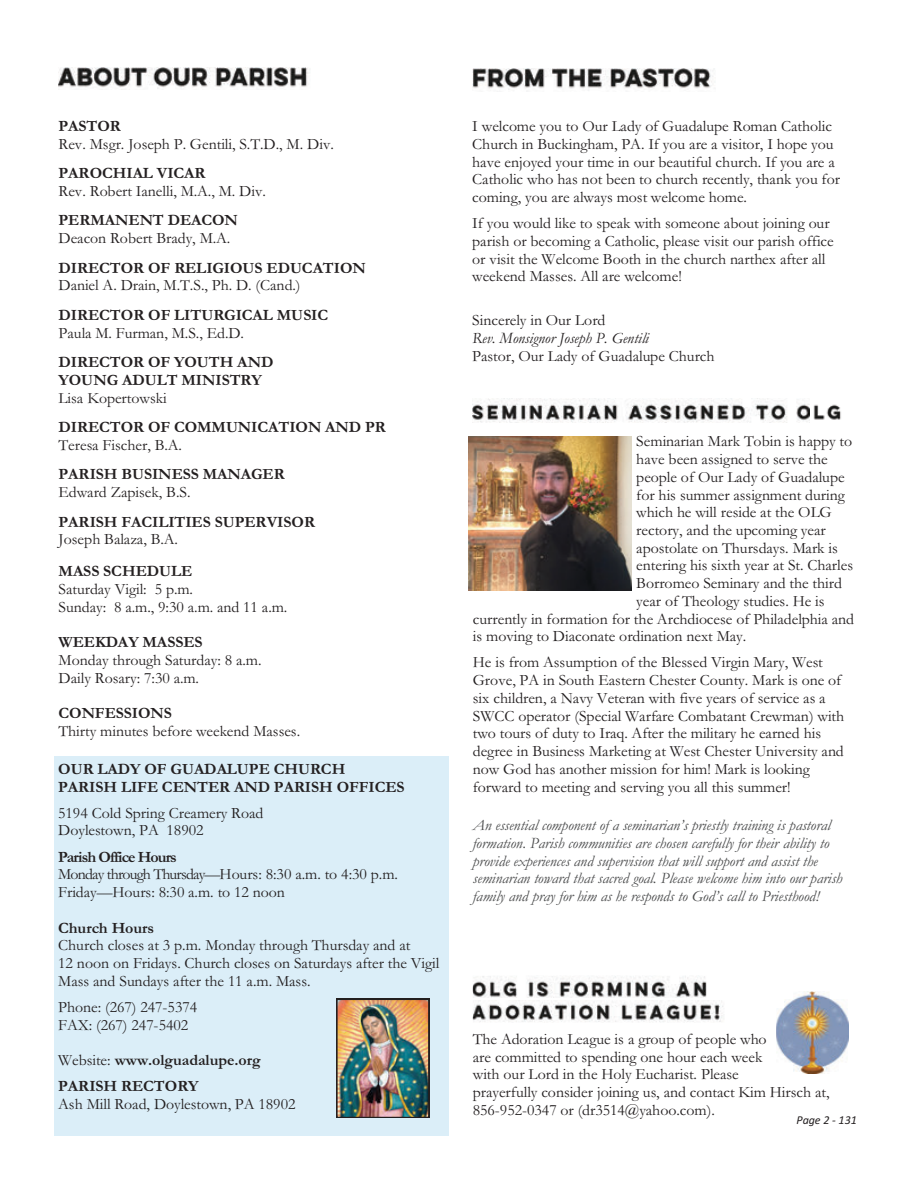
<style>
.page{position:relative;width:918px;height:1188px;background:#fff}
.page>*{position:absolute;margin:0;border:0;box-sizing:border-box;transform-origin:0 0}
.t1{font:15.9px/17.7px "Garamond";color:#231f20}
.t2{font:700 15.9px/17.7px "Garamond";color:#231f20}
.t3{font:italic 15.9px/17.7px "Garamond";color:#474849}
.t4{font:italic 15.9px "Garamond";color:#231f20}
.t5{font:700 15.9px "Garamond";letter-spacing:-.055em;color:#231f20}
.t6{font:italic 12px "Calibri";color:#231f20}
.s1{font-weight:400}
</style>
<div class="page">
<div style="left:54px;top:756px;width:394px;height:380px;background:#dbeef8"></div>
<img style="left:473px;top:68px;width:242px;height:23px">
<img style="left:58px;top:67px;width:252px;height:23px">
<img style="left:336px;top:999px;width:93px;height:119px">
<img style="left:473px;top:976px;width:234px;height:22px">
<img style="left:473px;top:1000px;width:250px;height:22px">
<img style="left:776px;top:991px;width:73px;height:82px">
<img style="left:473px;top:399px;width:368px;height:23px">
<img style="left:469px;top:437px;width:163px;height:154px">
<p class="t2" style="left:59px;top:118px;width:64px">PASTOR</p>
<p class="t1" style="left:59px;top:137px;width:277px">Rev. Msgr. Joseph P. Gentili, S.T.D., M. Div.</p>
<p class="t2" style="left:59px;top:165px;width:149px">PAROCHIAL VICAR</p>
<p class="t1" style="left:59px;top:184px;width:209px">Rev. Robert Ianelli, M.A., M. Div.</p>
<p class="t2" style="left:59px;top:213px;width:181px">PERMANENT DEACON</p>
<p class="t1" style="left:59px;top:231px;width:173px">Deacon Robert Brady, M.A.</p>
<p class="t2" style="left:59px;top:260px;width:309px">DIRECTOR OF RELIGIOUS EDUCATION</p>
<p class="t1" style="left:59px;top:278px;width:244px">Daniel A. Drain, M.T.S., Ph. D. (Cand.)</p>
<p class="t2" style="left:59px;top:307px;width:271px">DIRECTOR OF LITURGICAL MUSIC</p>
<p class="t1" style="left:59px;top:326px;width:187px">Paula M. Furman, M.S., Ed.D.</p>
<p class="t2" style="left:59px;top:354px;width:216px">DIRECTOR OF YOUTH AND<br>YOUNG ADULT MINISTRY</p>
<p class="t1" style="left:59px;top:391px;width:110px">Lisa Kopertowski</p>
<p class="t2" style="left:59px;top:419px;width:329px">DIRECTOR OF COMMUNICATION AND PR</p>
<p class="t1" style="left:59px;top:438px;width:125px">Teresa Fischer, B.A.</p>
<p class="t2" style="left:59px;top:467px;width:228px">PARISH BUSINESS MANAGER</p>
<p class="t1" style="left:59px;top:485px;width:134px">Edward Zapisek, B.S.</p>
<p class="t2" style="left:59px;top:514px;width:258px">PARISH FACILITIES SUPERVISOR</p>
<p class="t1" style="left:59px;top:532px;width:121px">Joseph Balaza, B.A.</p>
<p class="t2" style="left:59px;top:564px;width:135px">MASS SCHEDULE</p>
<p class="t1" style="left:59px;top:582px;width:230px">Saturday Vigil: 5 p.m.<br>Sunday: 8 a.m., 9:30 a.m. and 11 a.m.</p>
<p class="t2" style="left:59px;top:635px;width:146px">WEEKDAY MASSES</p>
<p class="t1" style="left:59px;top:653px;width:205px">Monday through Saturday: 8 a.m.<br>Daily Rosary: 7:30 a.m.</p>
<p class="t2" style="left:59px;top:706px;width:115px">CONFESSIONS</p>
<p class="t1" style="left:59px;top:724px;width:243px">Thirty minutes before weekend Masses.</p>
<p class="t2" style="left:58px;top:761px;width:348px">OUR LADY OF GUADALUPE CHURCH<br>PARISH LIFE CENTER AND PARISH OFFICES</p>
<p class="t1" style="left:58px;top:806px;width:207px">5194 Cold Spring Creamery Road<br>Doylestown, PA 18902</p>
<p class="t5" style="left:58px;top:850px;width:120px">Parish Office Hours</p>
<p class="t1" style="left:58px;top:867px;width:341px">Monday through Thursday—Hours: 8:30 a.m. to 4:30 p.m.<br>Friday—Hours: 8:30 a.m. to 12 noon</p>
<p class="t2" style="left:58px;top:920px;width:97px">Church Hours</p>
<p class="t1" style="left:58px;top:938px;width:383px">Church closes at 3 p.m. Monday through Thursday and at<br>12 noon on Fridays. Church closes on Saturdays after the Vigil<br>Mass and Sundays after the 11 a.m. Mass.</p>
<p class="t1" style="left:58px;top:1000px;width:141px">Phone: (267) 247-5374<br>FAX: (267) 247-5402</p>
<p class="t2" style="left:58px;top:1048px;width:204px;line-height:26.1px"><span class="s1">Website:</span> www.olguadalupe.org<br>PARISH RECTORY</p>
<p class="t1" style="left:58px;top:1097px;width:239px">Ash Mill Road, Doylestown, PA 18902</p>
<p class="t1" style="left:472px;top:119px;width:369px">I welcome you to Our Lady of Guadalupe Roman Catholic Church in Buckingham, PA. If you are a visitor, I hope you have enjoyed your time in our beautiful church. If you are a Catholic who has not been to church recently, thank you for coming, you are always most welcome home.</p>
<p class="t1" style="left:472px;top:216px;width:363px">If you would like to speak with someone about joining our parish or becoming a Catholic, please visit our parish office or visit the Welcome Booth in the church narthex after all weekend Masses. All are welcome!</p>
<p class="t1" style="left:472px;top:313px;width:135px">Sincerely in Our Lord</p>
<p class="t4" style="left:472px;top:333px;width:178px">Rev. Monsignor Joseph P. Gentili</p>
<p class="t1" style="left:472px;top:349px;width:244px">Pastor, Our Lady of Guadalupe Church</p>
<p class="t1" style="left:636px;top:434px;width:218px">Seminarian Mark Tobin is happy to</p>
<p class="t1" style="left:636px;top:452px;width:193px">have been assigned to serve the</p>
<p class="t1" style="left:636px;top:470px;width:210px">people of Our Lady of Guadalupe</p>
<p class="t1" style="left:636px;top:488px;width:210px">for his summer assignment during</p>
<p class="t1" style="left:636px;top:505px;width:197px">which he will reside at the OLG</p>
<p class="t1" style="left:636px;top:523px;width:191px">rectory, and the upcoming year</p>
<p class="t1" style="left:636px;top:541px;width:203px">apostolate on Thursdays. Mark is</p>
<p class="t1" style="left:636px;top:558px;width:218px">entering his sixth year at St. Charles</p>
<p class="t1" style="left:636px;top:576px;width:207px">Borromeo Seminary and the third</p>
<p class="t1" style="left:636px;top:594px;width:190px">year of Theology studies. He is</p>
<p class="t1" style="left:473px;top:612px;width:383px">currently in formation for the Archdiocese of Philadelphia and</p>
<p class="t1" style="left:473px;top:629px;width:275px">is moving to Diaconate ordination next May.</p>
<p class="t1" style="left:473px;top:655px;width:373px">He is from Assumption of the Blessed Virgin Mary, West Grove, PA in South Eastern Chester County. Mark is one of six children, a Navy Veteran with five years of service as a SWCC operator (Special Warfare Combatant Crewman) with two tours of duty to Iraq. After the military he earned his degree in Business Marketing at West Chester University and now God has another mission for him! Mark is looking forward to meeting and serving you all this summer!</p>
<p class="t3" style="left:473px;top:818px;width:371px">An essential component of a seminarian’s priestly training is pastoral formation. Parish communities are chosen carefully for their ability to provide experiences and supervision that will support and assist the seminarian toward that sacred goal. Please welcome him into our parish family and pray for him as he responds to God’s call to Priesthood!</p>
<p class="t1" style="left:473px;top:1032px;width:358px">The Adoration League is a group of people who<br>are committed to spending one hour each week<br>with our Lord in the Holy Eucharist. Please<br>prayerfully consider joining us, and contact Kim Hirsch at, 856-952-0347 or (dr3514@yahoo.com).</p>
<p class="t6" style="left:797px;top:1113px;width:62px">Page 2 - 131</p>
</div>
